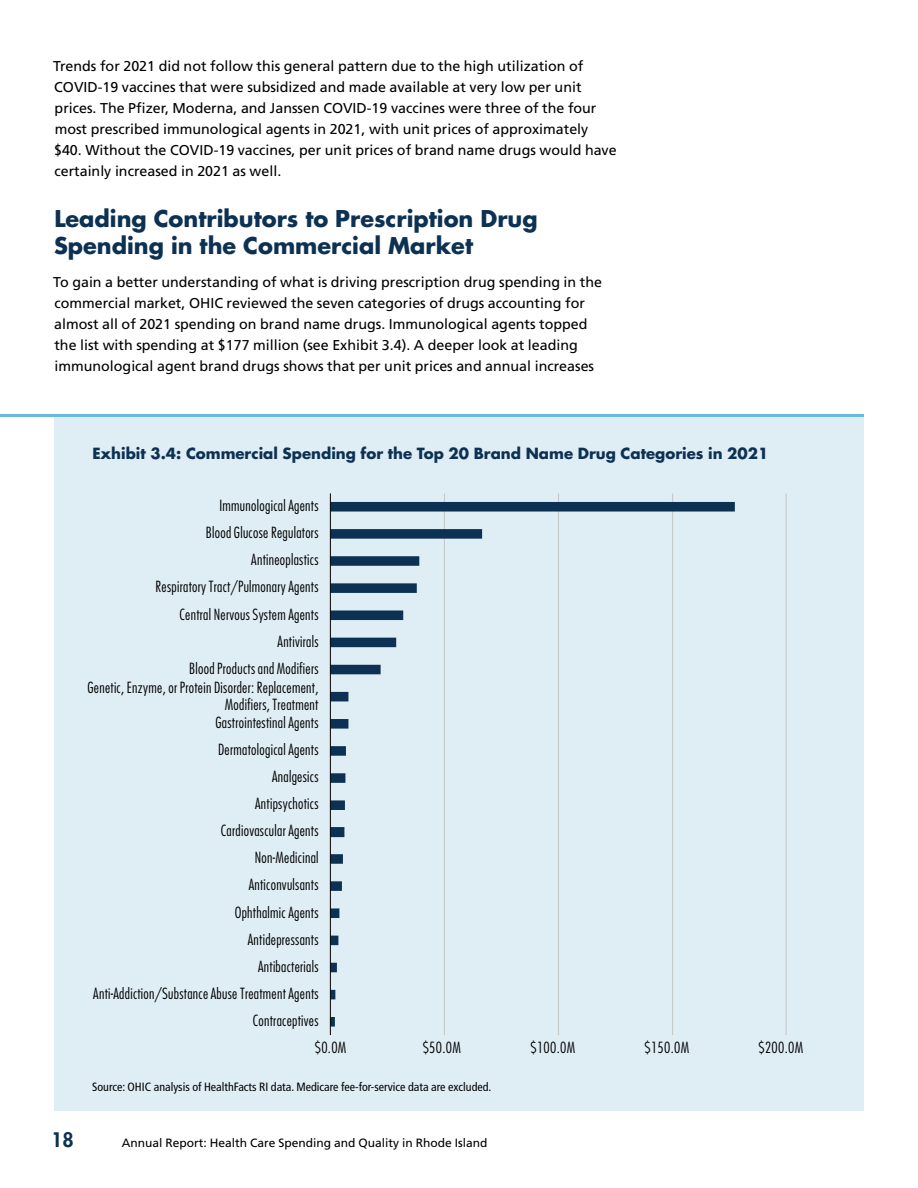
<style>
.page{position:relative;width:918px;height:1188px;background:#fff}
.page>*{position:absolute;margin:0;border:0;box-sizing:border-box;transform-origin:0 0}
.headlines_headline_2{font:700 22.5px/27px "Futura Std";color:#0c3153}
.t1{font:800 19.5px "Futura Std";color:#0c3153}
.t2{font:300 condensed 15px/16.5px "Futura Std";letter-spacing:.02em;color:#000;text-align:right}
.body_text_graph_-_title{font:700 15px "Futura Std";color:#0c3153}
.body_text_body_text{font:14.25px/21px "Frutiger LT Pro";color:#000}
.body_text_graph_-_sources{font:condensed 12px "Frutiger LT Pro";color:#000}
.t3{font:12px "Frutiger LT Pro";color:#000}
</style>
<div class="page">
<div style="left:54px;top:417px;width:810px;height:693px;background:#dfedf5"></div>
<hr style="left:444px;top:493px;width:1px;height:542px;background:#c7c8ca">
<hr style="left:558px;top:493px;width:1px;height:542px;background:#c7c8ca">
<hr style="left:672px;top:493px;width:1px;height:542px;background:#c7c8ca">
<hr style="left:786px;top:493px;width:1px;height:542px;background:#c7c8ca">
<svg style="left:331px;top:502px;width:404px;height:525px"></svg>
<hr style="left:330px;top:493px;width:1px;height:542px;background:#000">
<hr style="left:0;top:414px;width:864px;height:3px;background:#69bbdc">
<p class="body_text_body_text" style="left:53px;top:55px;width:565px">Trends for 2021 did not follow this general pattern due to the high utilization of COVID-19 vaccines that were subsidized and made available at very low per unit prices. The Pfizer, Moderna, and Janssen COVID-19 vaccines were three of the four most prescribed immunological agents in 2021, with unit prices of approximately $40. Without the COVID-19 vaccines, per unit prices of brand name drugs would have certainly increased in 2021 as well.</p>
<p class="headlines_headline_2" style="left:54px;top:204px;width:485px">Leading Contributors to Prescription Drug<br>Spending in the Commercial Market</p>
<p class="body_text_body_text" style="left:53px;top:271px;width:550px">To gain a better understanding of what is driving prescription drug spending in the commercial market, OHIC reviewed the seven categories of drugs accounting for almost all of 2021 spending on brand name drugs. Immunological agents topped the list with spending at $177 million (see Exhibit 3.4). A deeper look at leading immunological agent brand drugs shows that per unit prices and annual increases</p>
<p class="body_text_graph_-_title" style="left:92px;top:444px;width:678px">Exhibit 3.4: Commercial Spending for the Top 20 Brand Name Drug Categories in 2021</p>
<p class="t2" style="left:219px;top:497px;width:101px">Immunological Agents</p>
<p class="t2" style="left:206px;top:524px;width:114px">Blood Glucose Regulators</p>
<p class="t2" style="left:251px;top:551px;width:69px">Antineoplastics</p>
<p class="t2" style="left:156px;top:579px;width:164px">Respiratory Tract/Pulmonary Agents</p>
<p class="t2" style="left:179px;top:606px;width:141px">Central Nervous System Agents</p>
<p class="t2" style="left:278px;top:633px;width:42px">Antivirals</p>
<p class="t2" style="left:189px;top:660px;width:131px">Blood Products and Modifiers</p>
<p class="t2" style="left:87px;top:680px;width:232px">Genetic, Enzyme, or Protein Disorder: Replacement,<br>Modifiers, Treatment</p>
<p class="t2" style="left:215px;top:714px;width:105px">Gastrointestinal Agents</p>
<p class="t2" style="left:218px;top:741px;width:102px">Dermatological Agents</p>
<p class="t2" style="left:272px;top:768px;width:48px">Analgesics</p>
<p class="t2" style="left:255px;top:795px;width:65px">Antipsychotics</p>
<p class="t2" style="left:221px;top:822px;width:99px">Cardiovascular Agents</p>
<p class="t2" style="left:255px;top:849px;width:65px">Non-Medicinal</p>
<p class="t2" style="left:249px;top:877px;width:71px">Anticonvulsants</p>
<p class="t2" style="left:235px;top:904px;width:85px">Ophthalmic Agents</p>
<p class="t2" style="left:248px;top:931px;width:72px">Antidepressants</p>
<p class="t2" style="left:258px;top:958px;width:62px">Antibacterials</p>
<p class="t2" style="left:93px;top:985px;width:227px">Anti-Addiction/Substance Abuse Treatment Agents</p>
<p class="t2" style="left:253px;top:1012px;width:67px">Contraceptives</p>
<p class="t2" style="left:315px;top:1039px;width:33px">$0.0M</p>
<p class="t2" style="left:423px;top:1039px;width:40px">$50.0M</p>
<p class="t2" style="left:530px;top:1039px;width:46px">$100.0M</p>
<p class="t2" style="left:644px;top:1039px;width:46px">$150.0M</p>
<p class="t2" style="left:759px;top:1039px;width:46px">$200.0M</p>
<p class="body_text_graph_-_sources" style="left:92px;top:1080px;width:401px">Source: OHIC analysis of HealthFacts RI data. Medicare fee-for-service data are excluded.</p>
<h2 class="t1" style="left:51px;top:1127px;width:24px">18</h2>
<p class="t3" style="left:122px;top:1135px;width:367px">Annual Report: Health Care Spending and Quality in Rhode Island</p>
</div>
